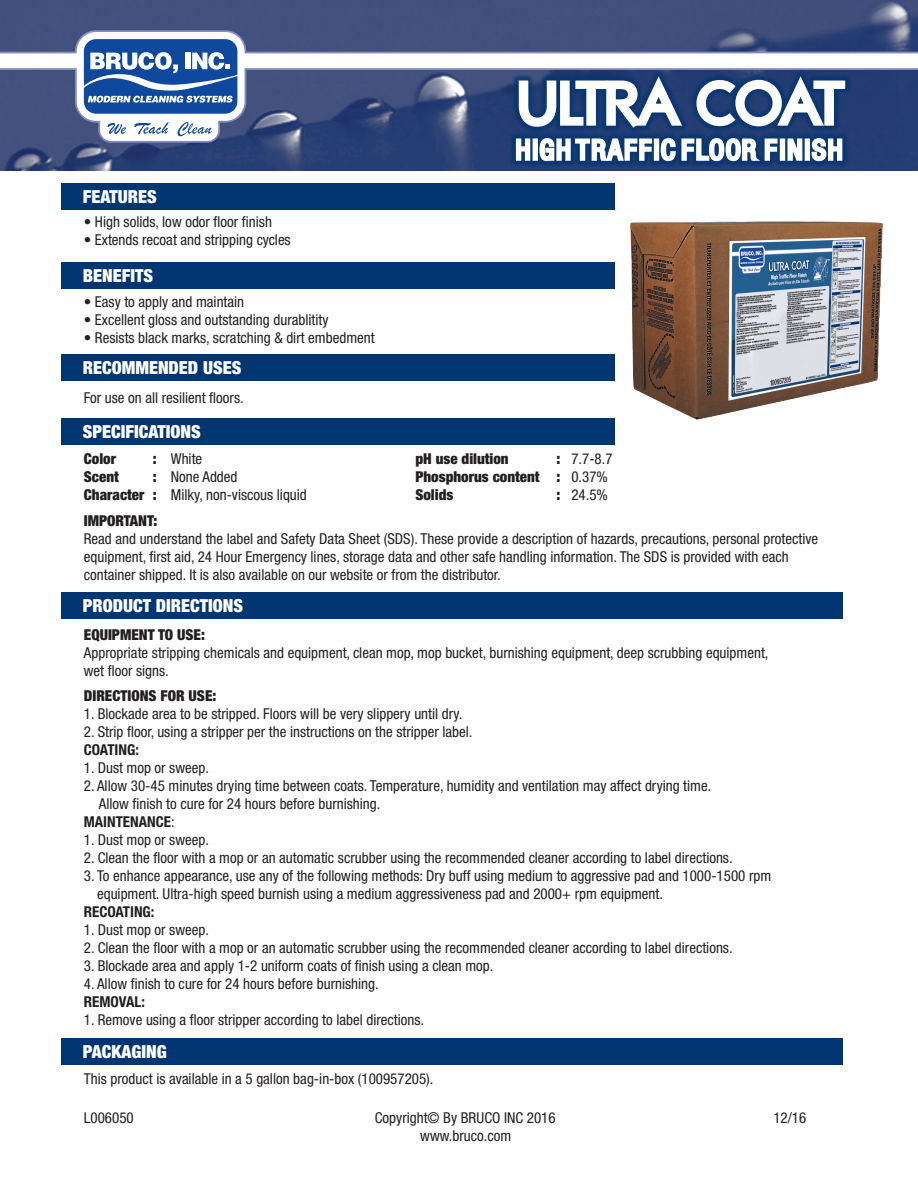
<style>
.page{position:relative;width:918px;height:1188px;background:#fff}
.page>*{position:absolute;margin:0;border:0;box-sizing:border-box;transform-origin:0 0}
.t1{font:58.5px "Lissen";color:#fff}
.t2{font:900 condensed 18px "Helvetica Neue LT Std";color:#fff}
.t3{font:condensed 15px/18px "Helvetica Neue LT Std";color:#231f20}
.t4{font:900 condensed 15px "Helvetica Neue LT Std";color:#231f20}
.t5{font:700 condensed 15px "Helvetica Neue LT Std";color:#231f20}
.s1{font-weight:900}
.s2{font-weight:400}
.s3{font-weight:700}
</style>
<div class="page">
<img style="left:0;top:0;width:918px;height:170px">
<svg style="left:0;top:29px;width:918px;height:115px"></svg>
<svg style="left:84px;top:39px;width:153px;height:75px"></svg>
<svg style="left:108px;top:122px;width:104px;height:14px"></svg>
<div style="left:61px;top:183px;width:554px;height:27px;background:#013673"></div>
<div style="left:61px;top:262px;width:554px;height:27px;background:#013673"></div>
<div style="left:61px;top:354px;width:554px;height:27px;background:#013673"></div>
<div style="left:61px;top:418px;width:554px;height:27px;background:#013673"></div>
<div style="left:61px;top:593px;width:781px;height:26px;background:#013673"></div>
<div style="left:61px;top:1039px;width:781px;height:26px;background:#013673"></div>
<img style="left:631px;top:222px;width:252px;height:198px">
<div style="left:512px;top:70px;width:339px;height:64px;background:#013673;opacity:.75"></div>
<svg style="left:514px;top:73px;width:333px;height:196px"></svg>
<p class="t2" style="left:83px;top:185px;width:75px">FEATURES</p>
<p class="t3" style="left:84px;top:212px;width:190px">• High solids, low odor floor finish</p>
<p class="t3" style="left:84px;top:230px;width:208px">• Extends recoat and stripping cycles</p>
<p class="t2" style="left:83px;top:264px;width:72px">BENEFITS</p>
<p class="t3" style="left:84px;top:293px;width:162px">• Easy to apply and maintain</p>
<p class="t3" style="left:84px;top:311px;width:246px">• Excellent gloss and outstanding durablitity</p>
<p class="t3" style="left:84px;top:329px;width:292px">• Resists black marks, scratching &amp; dirt embedment</p>
<p class="t2" style="left:83px;top:357px;width:160px">RECOMMENDED USES</p>
<p class="t3" style="left:84px;top:389px;width:161px">For use on all resilient floors.</p>
<p class="t2" style="left:83px;top:420px;width:120px">SPECIFICATIONS</p>
<p class="t1" style="left:517px;top:74px;width:327px">ULTRA COAT</p>
<p class="t4" style="left:84px;top:449px;width:34px">Color</p>
<p class="t3" style="left:153px;top:449px;width:51px"><span class="s1">:</span> White</p>
<p class="t4" style="left:415px;top:449px;width:95px">pH use dilution</p>
<p class="t3" style="left:556px;top:449px;width:58px"><span class="s1">:</span> 7.7-8.7</p>
<p class="t4" style="left:84px;top:467px;width:37px">Scent</p>
<p class="t3" style="left:153px;top:467px;width:86px"><span class="s1">:</span> None Added</p>
<p class="t4" style="left:415px;top:467px;width:194px">Phosphorus content : <span class="s2">0.37%</span></p>
<p class="t3" style="left:84px;top:485px;width:225px"><span class="s1">Character :</span> Milky, non-viscous liquid</p>
<p class="t4" style="left:415px;top:485px;width:40px">Solids</p>
<p class="t3" style="left:556px;top:485px;width:53px"><span class="s1">:</span> 24.5%</p>
<p class="t4" style="left:84px;top:512px;width:75px">IMPORTANT:</p>
<p class="t3" style="left:84px;top:530px;width:736px">Read and understand the label and Safety Data Sheet (SDS). These provide a description of hazards, precautions, personal protective equipment, first aid, 24 Hour Emergency lines, storage data and other safe handling information. The SDS is provided with each container shipped. It is also available on our website or from the distributor.</p>
<p class="t2" style="left:83px;top:595px;width:162px">PRODUCT DIRECTIONS</p>
<p class="t4" style="left:84px;top:625px;width:123px">EQUIPMENT TO USE:</p>
<p class="t3" style="left:84px;top:644px;width:686px">Appropriate stripping chemicals and equipment, clean mop, mop bucket, burnishing equipment, deep scrubbing equipment, wet floor signs.</p>
<p class="t4" style="left:84px;top:687px;width:134px">DIRECTIONS FOR USE:</p>
<p class="t3" style="left:84px;top:705px;width:380px">1. Blockade area to be stripped. Floors will be very slippery until dry.</p>
<p class="t3" style="left:84px;top:723px;width:390px">2. Strip floor, using a stripper per the instructions on the stripper label.</p>
<p class="t5" style="left:84px;top:741px;width:57px">COATING:</p>
<p class="t3" style="left:84px;top:759px;width:127px">1. Dust mop or sweep.</p>
<p class="t3" style="left:99px;top:777px;width:614px;text-indent:-15px">2. Allow 30-45 minutes drying time between coats. Temperature, humidity and ventilation may affect drying time.<br>Allow finish to cure for 24 hours before burnishing.</p>
<p class="t5" style="left:84px;top:813px;width:92px">MAINTENANCE<span class="s2">:</span></p>
<p class="t3" style="left:84px;top:831px;width:127px">1. Dust mop or sweep.</p>
<p class="t3" style="left:84px;top:849px;width:650px">2. Clean the floor with a mop or an automatic scrubber using the recommended cleaner according to label directions.</p>
<p class="t3" style="left:97px;top:867px;width:676px;text-indent:-13px">3. To enhance appearance, use any of the following methods: Dry buff using medium to aggressive pad and 1000-1500 rpm equipment. Ultra-high speed burnish using a medium aggressiveness pad and 2000+ rpm equipment.</p>
<p class="t5" style="left:84px;top:903px;width:72px">RECOATING:</p>
<p class="t3" style="left:84px;top:921px;width:127px">1. Dust mop or sweep.</p>
<p class="t3" style="left:84px;top:939px;width:650px">2. Clean the floor with a mop or an automatic scrubber using the recommended cleaner according to label directions.</p>
<p class="t3" style="left:84px;top:957px;width:411px">3. Blockade area and apply 1-2 uniform coats of finish using a clean mop.</p>
<p class="t3" style="left:84px;top:975px;width:296px">4. Allow finish to cure for 24 hours before burnishing.<br><span class="s3">REMOVAL:</span></p>
<p class="t3" style="left:84px;top:1011px;width:342px">1. Remove using a floor stripper according to label directions.</p>
<p class="t2" style="left:83px;top:1041px;width:86px">PACKAGING</p>
<p class="t3" style="left:84px;top:1069px;width:351px">This product is available in a 5 gallon bag-in-box (100957205).</p>
<p class="t3" style="left:84px;top:1108px;width:51px">L006050</p>
<p class="t3" style="left:375px;top:1108px;width:182px">Copyright© By BRUCO INC 2016</p>
<p class="t3" style="left:773px;top:1108px;width:34px">12/16</p>
<p class="t3" style="left:420px;top:1126px;width:93px">www.bruco.com</p>
</div>
